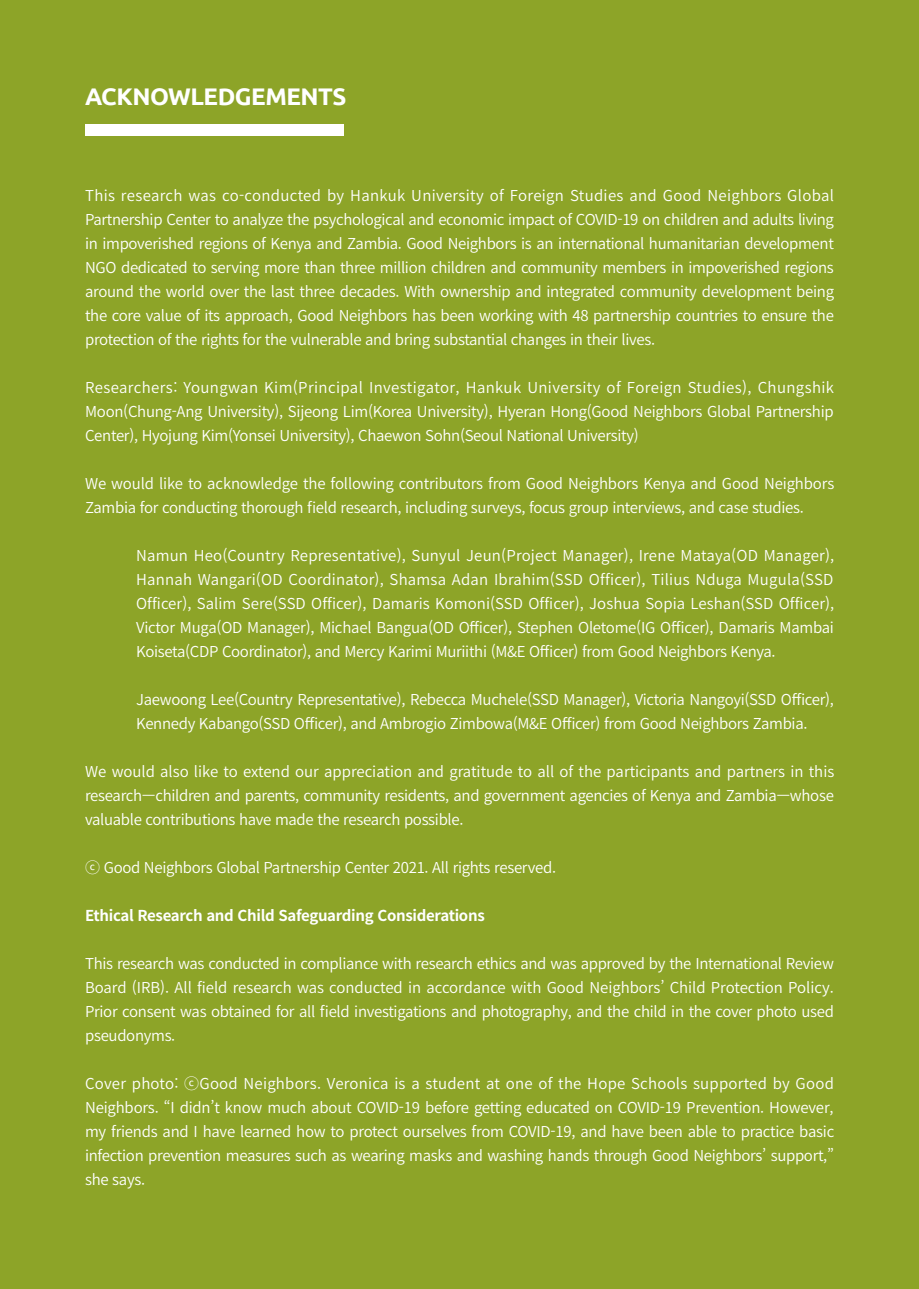
<style>
.page{position:relative;width:919px;height:1289px;background:#fff}
.page>*{position:absolute;margin:0;border:0;box-sizing:border-box;transform-origin:0 0}
.t1{font:700 24px "Ubuntu";letter-spacing:-.02em;color:#fff}
.t2{font:600 15px/24px "Noto Sans CJ Kkr";letter-spacing:-.02em;color:#fff;text-align:justify}
.t3{font:700 15px "Noto Sans CJ Kkr";letter-spacing:-.02em;color:#fff}
</style>
<div class="page">
<div style="left:0;top:0;width:918px;height:1288px;background:#8da428"></div>
<div style="left:85px;top:125px;width:259px;height:11px;background:#fff"></div>
<h1 class="t1" style="left:85px;top:81px;width:263px">ACKNOWLEDGEMENTS</h1>
<p class="t2" style="left:85px;top:183px;width:750px">This research was co-conducted by Hankuk University of Foreign Studies and Good Neighbors Global Partnership Center to analyze the psychological and economic impact of COVID-19 on children and adults living in impoverished regions of Kenya and Zambia. Good Neighbors is an international humanitarian development NGO dedicated to serving more than three million children and community members in impoverished regions around the world over the last three decades. With ownership and integrated community development being the core value of its approach, Good Neighbors has been working with 48 partnership countries to ensure the protection of the rights for the vulnerable and bring substantial changes in their lives.</p>
<p class="t2" style="left:85px;top:375px;width:750px">Researchers: Youngwan Kim(Principal Investigator, Hankuk University of Foreign Studies), Chungshik Moon(Chung-Ang University), Sijeong Lim(Korea University), Hyeran Hong(Good Neighbors Global Partnership Center), Hyojung Kim(Yonsei University), Chaewon Sohn(Seoul National University)</p>
<p class="t2" style="left:85px;top:471px;width:750px">We would like to acknowledge the following contributors from Good Neighbors Kenya and Good Neighbors<br>Zambia for conducting thorough field research, including surveys, focus group interviews, and case studies.</p>
<p class="t2" style="left:136px;top:543px;width:699px">Namun Heo(Country Representative), Sunyul Jeun(Project Manager), Irene Mataya(OD Manager), Hannah Wangari(OD Coordinator), Shamsa Adan Ibrahim(SSD Officer), Tilius Nduga Mugula(SSD Officer), Salim Sere(SSD Officer), Damaris Komoni(SSD Officer), Joshua Sopia Leshan(SSD Officer), Victor Muga(OD Manager), Michael Bangua(OD Officer), Stephen Oletome(IG Officer), Damaris Mambai Koiseta(CDP Coordinator), and Mercy Karimi Muriithi (M&amp;E Officer) from Good Neighbors Kenya.</p>
<p class="t2" style="left:136px;top:687px;width:699px">Jaewoong Lee(Country Representative), Rebecca Muchele(SSD Manager), Victoria Nangoyi(SSD Officer),<br>Kennedy Kabango(SSD Officer), and Ambrogio Zimbowa(M&amp;E Officer) from Good Neighbors Zambia.</p>
<p class="t2" style="left:85px;top:759px;width:750px">We would also like to extend our appreciation and gratitude to all of the participants and partners in this researchㅡchildren and parents, community residents, and government agencies of Kenya and Zambiaㅡwhose valuable contributions have made the research possible.</p>
<p class="t2" style="left:85px;top:855px;width:472px">ⓒ Good Neighbors Global Partnership Center 2021. All rights reserved.</p>
<p class="t3" style="left:85px;top:907px;width:401px">Ethical Research and Child Safeguarding Considerations</p>
<p class="t2" style="left:85px;top:951px;width:750px">This research was conducted in compliance with research ethics and was approved by the International Review Board (IRB). All field research was conducted in accordance with Good Neighbors’ Child Protection Policy.<br>Prior consent was obtained for all field investigations and photography, and the child in the cover photo used pseudonyms.</p>
<p class="t2" style="left:85px;top:1071px;width:750px">Cover photo: ⓒGood Neighbors. Veronica is a student at one of the Hope Schools supported by Good Neighbors. “I didn’t know much about COVID-19 before getting educated on COVID-19 Prevention. However, my friends and I have learned how to protect ourselves from COVID-19, and have been able to practice basic infection prevention measures such as wearing masks and washing hands through Good Neighbors’ support,” she says.</p>
</div>
